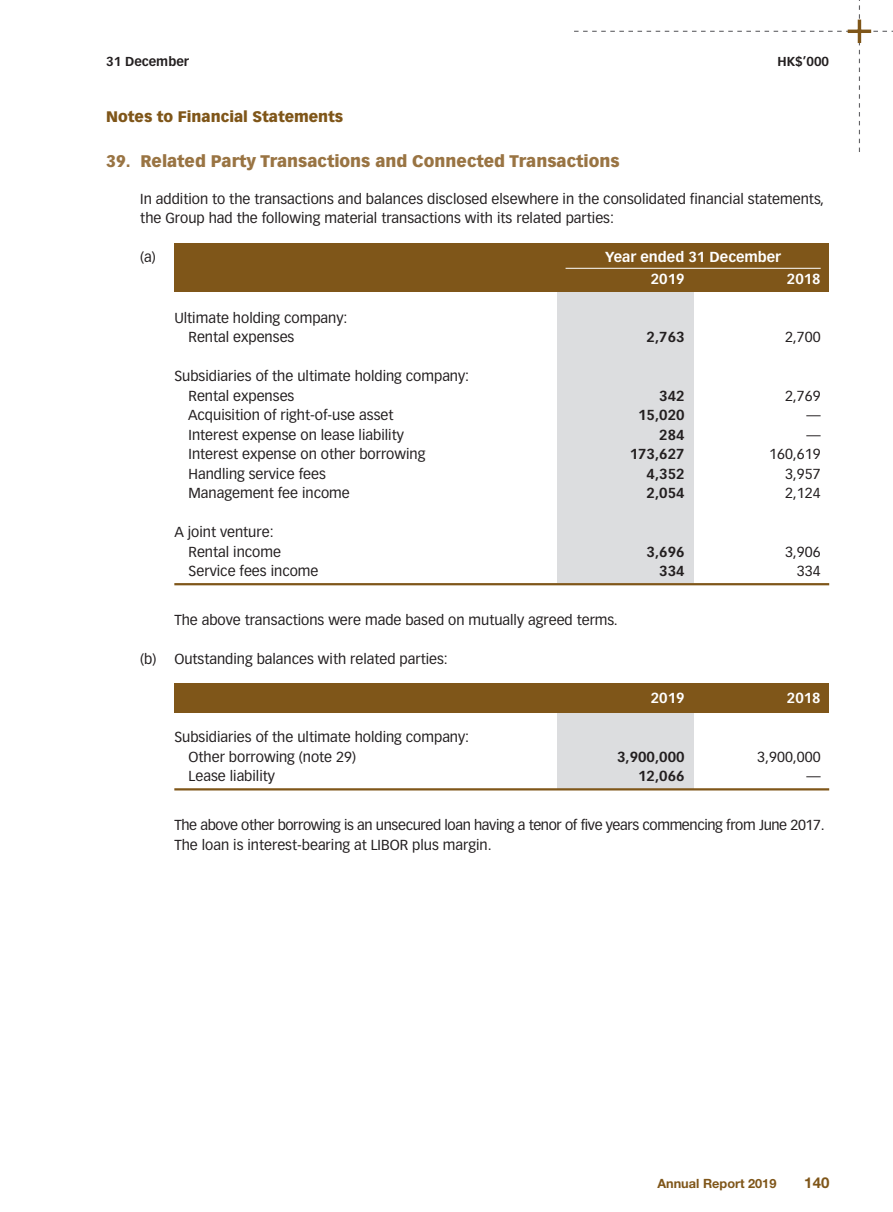
<style>
.page{position:relative;width:893px;height:1212px;background:#fff}
.page>*{position:absolute;margin:0;border:0;box-sizing:border-box;transform-origin:0 0}
.t1{font:900 16.5px "Vectora LT Std";color:#997443}
.t2{font:900 15px "Vectora LT Std";color:#7f5619}
.t3{font:700 15px "Helvetica Neue LT Std";color:#7f5619}
.t4{font:14.25px/19.5px "Vectora LT Std";color:#231f20}
.t5{font:14.25px/19.5px "Vectora LT Std";letter-spacing:-.025em;color:#231f20}
.t6{font:700 14.25px "Vectora LT Std";color:#231f20}
.t7{font:700 14.25px/21px "Vectora LT Std";color:#fff}
.t8{font:700 12.75px "Vectora LT Std";color:#231f20}
.t9{font:700 12.75px "Helvetica Neue LT Std";color:#7f5619}
</style>
<div class="page">
<svg style="left:574px;top:0;width:319px;height:152px"></svg>
<hr style="left:848px;top:30px;width:23px;height:3px;background:#7f5619">
<hr style="left:858px;top:20px;width:3px;height:23px;background:#7f5619">
<div style="left:557px;top:703px;width:136px;height:87px;background:#dcdddf"></div>
<div style="left:174px;top:683px;width:655px;height:30px;background:#7f5619"></div>
<div style="left:557px;top:251px;width:136px;height:332px;background:#dcdddf"></div>
<div style="left:174px;top:243px;width:655px;height:49px;background:#7f5619"></div>
<hr style="left:174px;top:583px;width:655px;height:2px;background:#7f5619">
<hr style="left:174px;top:788px;width:655px;height:2px;background:#7f5619">
<hr style="left:566px;top:268px;width:255px;height:1px;background:#fff">
<p class="t8" style="left:106px;top:54px;width:84px">31 December</p>
<p class="t8" style="left:777px;top:54px;width:53px">HK$’000</p>
<p class="t2" style="left:106px;top:107px;width:238px">Notes to Financial Statements</p>
<p class="t1" style="left:106px;top:151px;width:515px">39. Related Party Transactions and Connected Transactions</p>
<p class="t4" style="left:140px;top:189px;width:685px">In addition to the transactions and balances disclosed elsewhere in the consolidated financial statements, the Group had the following material transactions with its related parties:</p>
<p class="t4" style="left:140px;top:248px;width:17px">(a)</p>
<p class="t7" style="left:651px;top:247px;width:132px;text-indent:-46px">Year ended 31 December<br>2019</p>
<p class="t7" style="left:787px;top:268px;width:35px">2018</p>
<p class="t4" style="left:189px;top:308px;width:160px;text-indent:-14px">Ultimate holding company:<br>Rental expenses</p>
<p class="t4" style="left:189px;top:366px;width:282px;text-indent:-14px">Subsidiaries of the ultimate holding company:<br>Rental expenses</p>
<p class="t6" style="left:647px;top:328px;width:39px">2,763</p>
<p class="t4" style="left:785px;top:327px;width:37px">2,700</p>
<p class="t6" style="left:659px;top:387px;width:27px">342</p>
<p class="t4" style="left:785px;top:386px;width:37px">2,769</p>
<p class="t4" style="left:188px;top:405px;width:207px">Acquisition of right-of-use asset</p>
<p class="t6" style="left:638px;top:406px;width:48px">15,020</p>
<p class="t4" style="left:806px;top:405px;width:16px">—</p>
<p class="t4" style="left:189px;top:425px;width:217px">Interest expense on lease liability</p>
<p class="t6" style="left:659px;top:426px;width:27px">284</p>
<p class="t4" style="left:806px;top:425px;width:16px">—</p>
<p class="t4" style="left:189px;top:444px;width:238px">Interest expense on other borrowing</p>
<p class="t6" style="left:630px;top:445px;width:56px">173,627</p>
<p class="t4" style="left:769px;top:444px;width:53px">160,619</p>
<p class="t4" style="left:189px;top:464px;width:139px">Handling service fees</p>
<p class="t6" style="left:647px;top:465px;width:39px">4,352</p>
<p class="t4" style="left:785px;top:464px;width:37px">3,957</p>
<p class="t4" style="left:189px;top:483px;width:163px">Management fee income</p>
<p class="t6" style="left:647px;top:484px;width:39px">2,054</p>
<p class="t4" style="left:785px;top:483px;width:37px">2,124</p>
<p class="t4" style="left:189px;top:522px;width:94px;text-indent:-14px">A joint venture:<br>Rental income</p>
<p class="t6" style="left:647px;top:543px;width:39px">3,696</p>
<p class="t4" style="left:785px;top:542px;width:37px">3,906</p>
<p class="t4" style="left:189px;top:561px;width:131px">Service fees income</p>
<p class="t6" style="left:659px;top:562px;width:27px">334</p>
<p class="t4" style="left:797px;top:561px;width:25px">334</p>
<p class="t4" style="left:174px;top:610px;width:445px">The above transactions were made based on mutually agreed terms.</p>
<p class="t4" style="left:140px;top:649px;width:309px">(b) Outstanding balances with related parties:</p>
<p class="t7" style="left:651px;top:687px;width:35px">2019</p>
<p class="t7" style="left:787px;top:687px;width:35px">2018</p>
<p class="t4" style="left:189px;top:727px;width:282px;text-indent:-14px">Subsidiaries of the ultimate holding company:<br>Other borrowing (note 29)</p>
<p class="t6" style="left:617px;top:748px;width:69px">3,900,000</p>
<p class="t4" style="left:757px;top:747px;width:65px">3,900,000</p>
<p class="t4" style="left:189px;top:766px;width:88px">Lease liability</p>
<p class="t6" style="left:638px;top:767px;width:48px">12,066</p>
<p class="t4" style="left:806px;top:766px;width:16px">—</p>
<p class="t5" style="left:174px;top:815px;width:652px">The above other borrowing is an unsecured loan having a tenor of five years commencing from June 2017.<br>The loan is interest-bearing at LIBOR plus margin.</p>
<p class="t9" style="left:657px;top:1175px;width:121px">Annual Report 2019</p>
<p class="t3" style="left:804px;top:1174px;width:27px">140</p>
</div>
